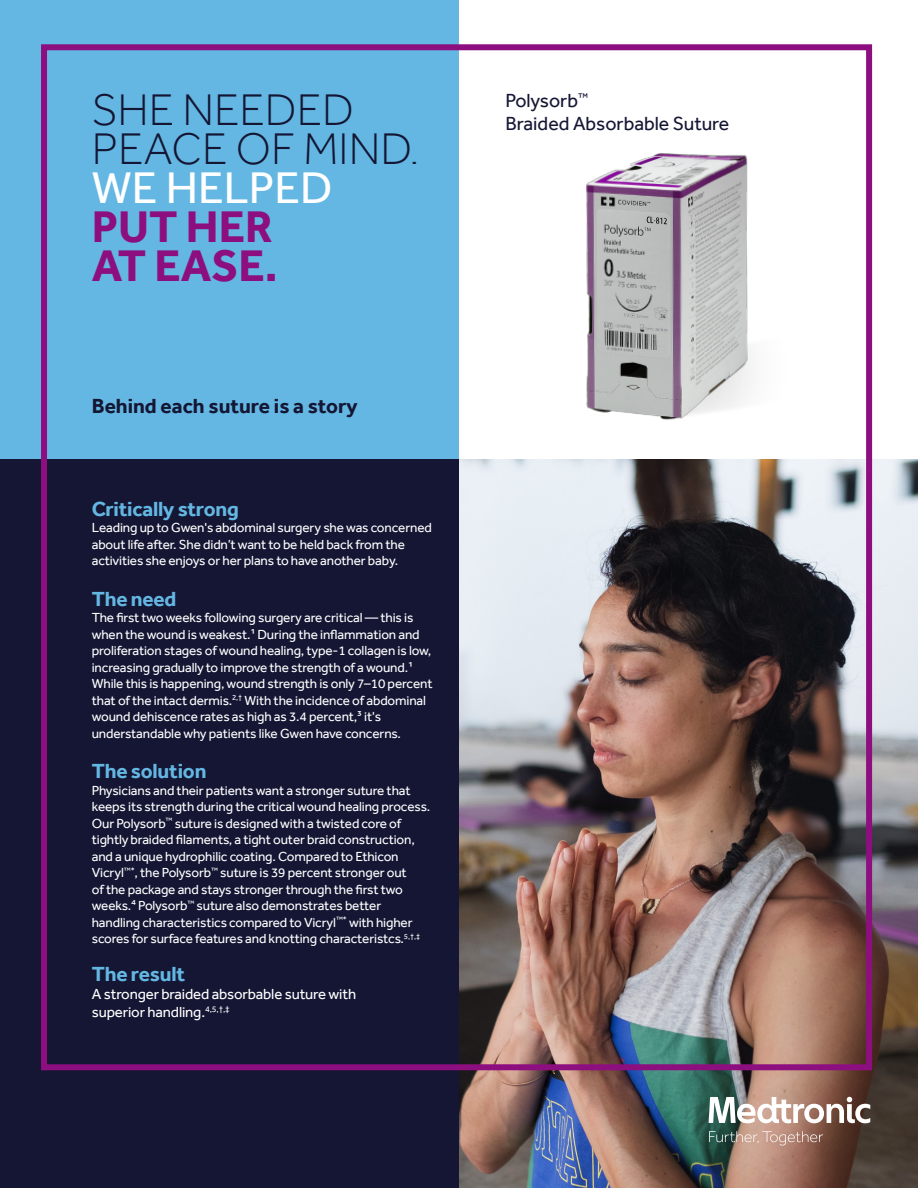
<style>
.page{position:relative;width:918px;height:1188px;background:#fff}
.page>*{position:absolute;margin:0;border:0;box-sizing:border-box;transform-origin:0 0}
.t1{font:300 45.6px/39px "Effra";color:#141634}
.t2{font:700 45.6px/39px "Effra";color:#8d0f7f}
.t3{font:45.6px "Effra";color:#fff}
.t4{font:700 21px "Effra";letter-spacing:-.01em;color:#64b7e2}
.t5{font:700 21px "Effra";color:#141634}
.t6{font:19.5px/22.5px "Effra";color:#141634}
.t7{font:15px/18px "Effra";letter-spacing:-.01em;color:#fff}
.t8{font:13.5px/16.5px "Effra";letter-spacing:-.01em;color:#fff}
</style>
<div class="page">
<img style="left:586px;top:94px;width:287px;height:365px">
<img style="left:459px;top:459px;width:459px;height:729px">
<div style="left:0;top:0;width:459px;height:459px;background:#64b7e2"></div>
<div style="left:0;top:459px;width:459px;height:729px;background:#141634"></div>
<svg style="left:709px;top:1131px;width:114px;height:14px"></svg>
<svg style="left:709px;top:1097px;width:161px;height:26px"></svg>
<div style="left:41px;top:44px;width:831px;height:1026px;border:6px solid #8d0f7f"></div>
<h1 class="t1" style="left:92px;top:90px;width:329px">SHE NEEDED<br>PEACE OF MIND.</h1>
<h1 class="t3" style="left:92px;top:161px;width:242px">WE HELPED</h1>
<h1 class="t2" style="left:92px;top:207px;width:187px">PUT HER<br>AT EASE.</h1>
<h2 class="t5" style="left:92px;top:393px;width:268px">Behind each suture is a story</h2>
<h2 class="t4" style="left:92px;top:496px;width:149px">Critically strong</h2>
<p class="t8" style="left:92px;top:520px;width:342px">Leading up to Gwen's abdominal surgery she was concerned about life after. She didn’t want to be held back from the activities she enjoys or her plans to have another baby.</p>
<h2 class="t4" style="left:92px;top:586px;width:86px">The need</h2>
<p class="t8" style="left:92px;top:610px;width:342px">The first two weeks following surgery are critical — this is when the wound is weakest.1 During the inflammation and proliferation stages of wound healing, type-1 collagen is low, increasing gradually to improve the strength of a wound.1<br>While this is happening, wound strength is only 7–10 percent that of the intact dermis.<sup>2,†</sup> With the incidence of abdominal wound dehiscence rates as high as 3.4 percent,3 it's understandable why patients like Gwen have concerns.</p>
<h2 class="t4" style="left:92px;top:759px;width:116px">The solution</h2>
<p class="t8" style="left:92px;top:782px;width:340px">Physicians and their patients want a stronger suture that keeps its strength during the critical wound healing process.<br>Our Polysorb<sup>™</sup> suture is designed with a twisted core of tightly braided filaments, a tight outer braid construction, and a unique hydrophilic coating. Compared to Ethicon Vicryl<sup>™*</sup>, the Polysorb<sup>™</sup> suture is 39 percent stronger out<br>of the package and stays stronger through the first two weeks.4 Polysorb<sup>™</sup> suture also demonstrates better handling characteristics compared to Vicryl<sup>™*</sup> with higher scores for surface features and knotting characteristcs.<sup>5,†,‡</sup></p>
<h2 class="t4" style="left:92px;top:961px;width:95px">The result</h2>
<p class="t7" style="left:92px;top:985px;width:266px">A stronger braided absorbable suture with superior handling.<sup>4,5,†,‡</sup></p>
<h3 class="t6" style="left:505px;top:89px;width:225px">Polysorb<sup>™<br></sup>Braided Absorbable Suture</h3>
</div>
